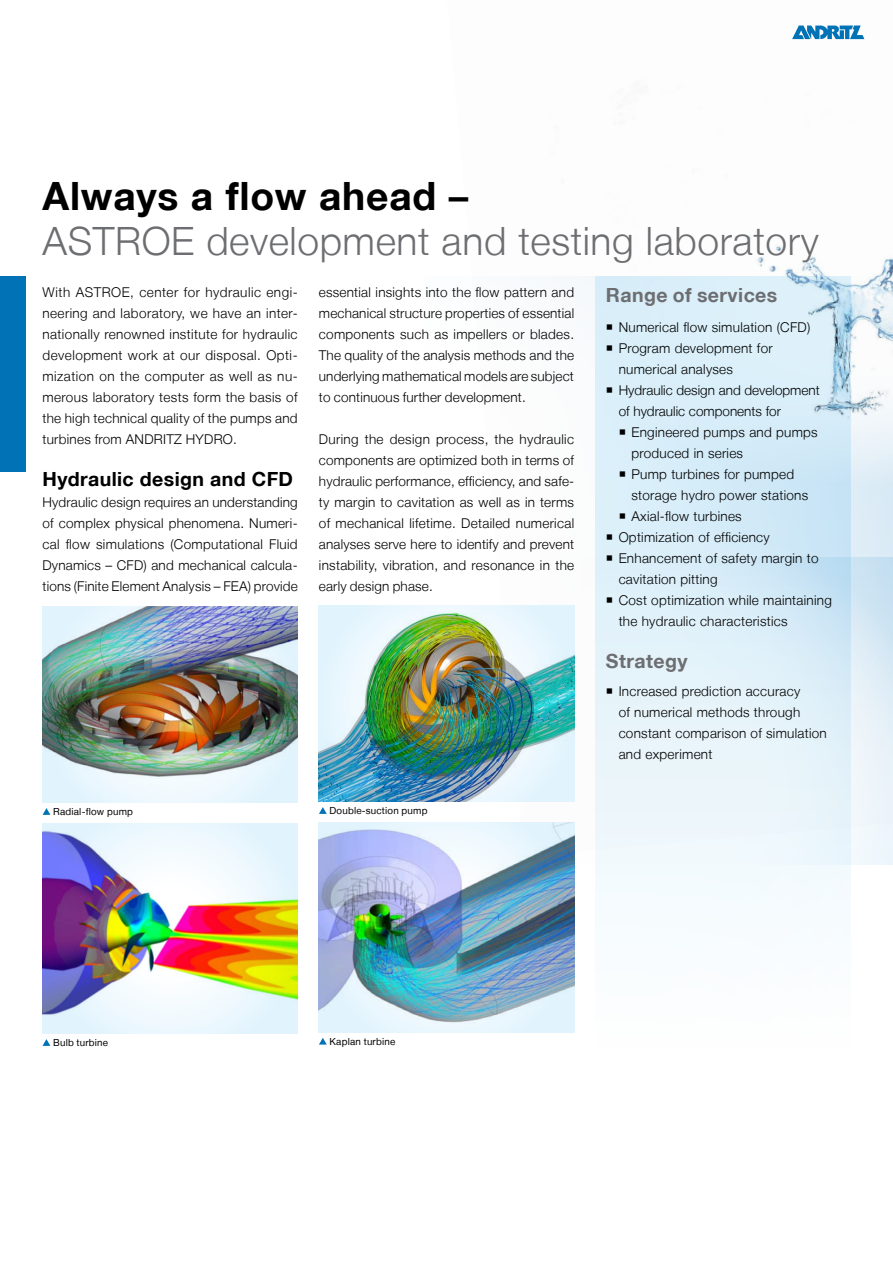
<style>
.page{position:relative;width:893px;height:1263px;background:#fff}
.page>*{position:absolute;margin:0;border:0;box-sizing:border-box;transform-origin:0 0}
.t1{font:300 39px "Helvetica Neue LT";letter-spacing:.015em;color:#6d6e71}
.t2{font:700 39px "Helvetica Neue LT";letter-spacing:.02em;color:#000}
.t3{font:700 19.5px "Helvetica Neue LT";letter-spacing:.025em;color:#6d6e71}
.t4{font:700 19.5px "Helvetica Neue LT";letter-spacing:.02em;color:#000}
.t5{font:300 13.5px/21px "Helvetica Neue LT";letter-spacing:.02em;color:#000}
.t6{font:300 13.5px/21px "Helvetica Neue LT";color:#000}
.Subline_image{font:9.75px "Helvetica Neue LT";letter-spacing:.02em;color:#000}
</style>
<div class="page">
<img style="left:407px;top:25px;width:486px;height:831px">
<svg style="left:792px;top:26px;width:72px;height:13px"></svg>
<div style="left:0;top:276px;width:26px;height:196px;background:#0072b5"></div>
<svg style="left:595px;top:276px;width:255px;height:627px;background:#ddeff8"></svg>
<img style="left:43px;top:824px;width:255px;height:210px">
<img style="left:319px;top:822px;width:255px;height:210px">
<img style="left:43px;top:607px;width:255px;height:195px">
<svg style="left:43px;top:808px;width:7px;height:7px"></svg>
<svg style="left:43px;top:1039px;width:7px;height:7px"></svg>
<svg style="left:319px;top:1038px;width:8px;height:6px"></svg>
<svg style="left:319px;top:807px;width:8px;height:7px"></svg>
<img style="left:319px;top:605px;width:255px;height:196px">
<p class="t2" style="left:43px;top:172px;width:427px">Always a flow ahead –</p>
<p class="t1" style="left:43px;top:217px;width:778px">ASTROE development and testing laboratory</p>
<p class="t3" style="left:606px;top:283px;width:173px">Range of services</p>
<p class="t5" style="left:606px;top:316px;width:206px">○ Numerical flow simulation (CFD)</p>
<p class="t5" style="left:619px;top:337px;width:155px;text-indent:-13px">○ Program development for numerical analyses</p>
<p class="t6" style="left:619px;top:379px;width:203px;text-indent:-13px">○ Hydraulic design and development of hydraulic components for</p>
<p class="t5" style="left:631px;top:421px;width:188px;text-indent:-13px">○ Engineered pumps and pumps produced in series</p>
<p class="t5" style="left:631px;top:463px;width:178px;text-indent:-13px">○ Pump turbines for pumped storage hydro power stations</p>
<p class="t5" style="left:619px;top:505px;width:125px">○ Axial-flow turbines</p>
<p class="t5" style="left:606px;top:526px;width:165px">○ Optimization of efficiency</p>
<p class="t5" style="left:619px;top:547px;width:201px;text-indent:-13px">○ Enhancement of safety margin to cavitation pitting</p>
<p class="t5" style="left:619px;top:589px;width:215px;text-indent:-13px">○ Cost optimization while maintaining the hydraulic characteristics</p>
<p class="t3" style="left:606px;top:649px;width:83px">Strategy</p>
<p class="t5" style="left:619px;top:680px;width:210px;text-indent:-13px">○ Increased prediction accuracy<br>of numerical methods through constant comparison of simulation and experiment</p>
<p class="t5" style="left:43px;top:282px;width:257px;text-align:justify">With ASTROE, center for hydraulic engi&shy;neering and laboratory, we have an inter&shy;nationally renowned institute for hydraulic development work at our disposal. Opti&shy;mization on the computer as well as nu&shy;merous laboratory tests form the basis of the high technical quality of the pumps and turbines from ANDRITZ HYDRO.</p>
<p class="t4" style="left:43px;top:467px;width:252px">Hydraulic design and CFD</p>
<p class="t5" style="left:43px;top:492px;width:257px;text-align:justify">Hydraulic design requires an understanding of complex physical phenomena. Numeri&shy;cal flow simulations (Computational Fluid Dynamics – CFD) and mechanical calcula&shy;tions (Finite Element Analysis – FEA) provide</p>
<p class="t5" style="left:319px;top:282px;width:257px;text-align:justify">essential insights into the flow pattern and mechanical structure properties of essential components such as impellers or blades.<br>The quality of the analysis methods and the underlying mathematical models are subject to continuous further development.</p>
<p class="t5" style="left:319px;top:429px;width:257px;text-align:justify">During the design process, the hydraulic components are optimized both in terms of hydraulic performance, efficiency, and safe&shy;ty margin to cavitation as well as in terms of mechanical lifetime. Detailed numerical analyses serve here to identify and prevent instability, vibration, and resonance in the early design phase.</p>
<p class="Subline_image" style="left:53px;top:805px;width:81px">Radial-flow pump</p>
<p class="Subline_image" style="left:330px;top:805px;width:99px">Double-suction pump</p>
<p class="Subline_image" style="left:53px;top:1036px;width:56px">Bulb turbine</p>
<p class="Subline_image" style="left:330px;top:1035px;width:67px">Kaplan turbine</p>
</div>
